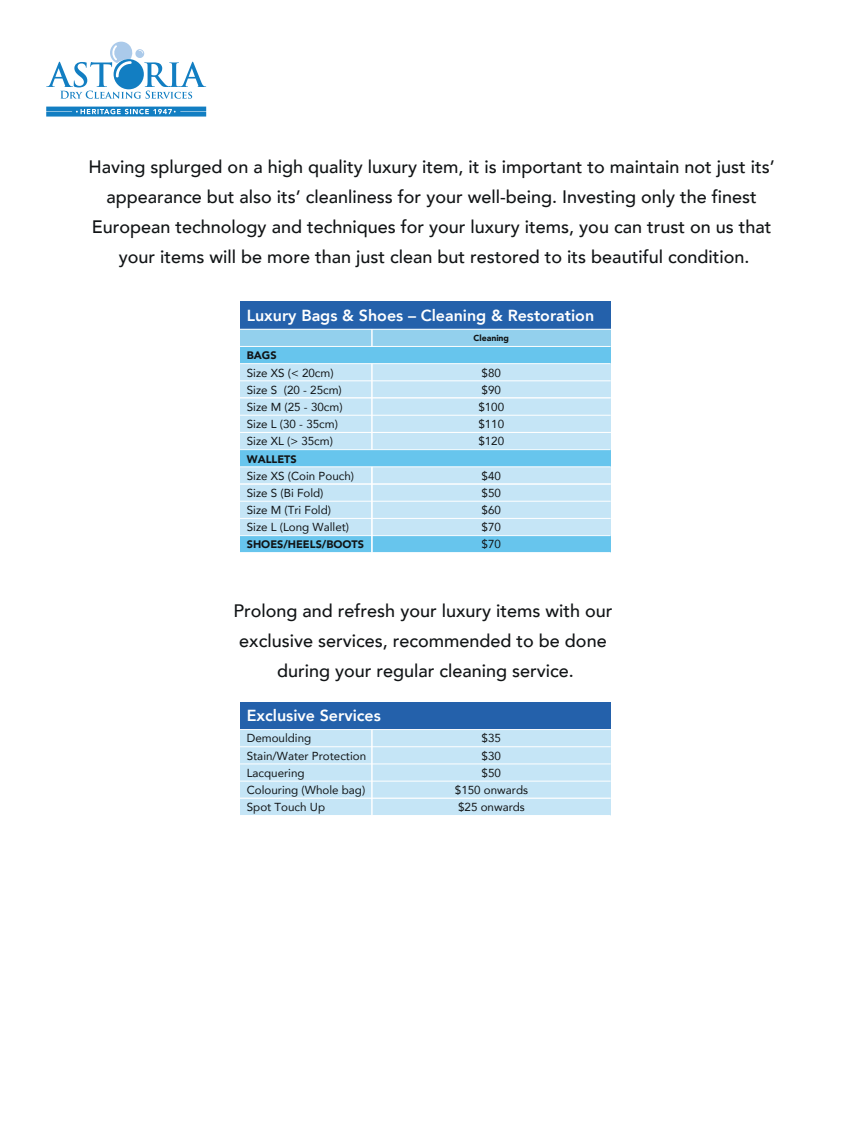
<style>
.page{position:relative;width:851px;height:1134px;background:#fff}
.page>*{position:absolute;margin:0;border:0;box-sizing:border-box;transform-origin:0 0}
.t1{font:500 18px/30px "Avenir";color:#111416;text-align:center}
.t2{font:800 16px "Avenir";color:#fff}
.t3{font:11.6px/17.4px "Avenir";color:#111416}
.t4{font:900 10.9px "Avenir";color:#111416}
.t5{font:900 8.7px "Avenir";color:#111416}
</style>
<div class="page">
<svg style="left:46px;top:41px;width:160px;height:58px"></svg>
<svg style="left:46px;top:107px;width:160px;height:10px;background:#3e96cd"></svg>
<div style="left:240px;top:518px;width:370px;height:18px;background:#c5e5f6"></div>
<div style="left:240px;top:381px;width:370px;height:17px;background:#c5e5f6"></div>
<div style="left:240px;top:364px;width:370px;height:17px;background:#c5e5f6"></div>
<div style="left:240px;top:329px;width:370px;height:17px;background:#93d0ed"></div>
<div style="left:240px;top:346px;width:370px;height:18px;background:#67c5ed"></div>
<div style="left:240px;top:301px;width:370px;height:28px;background:#2461ab"></div>
<svg style="left:371px;top:330px;width:1px;height:16px"></svg>
<hr style="left:240px;top:346px;width:370px;height:1px;background:#fff">
<hr style="left:240px;top:363px;width:370px;height:1px;background:#fff">
<hr style="left:240px;top:380px;width:370px;height:1px;background:#fff">
<hr style="left:240px;top:329px;width:371px;height:1px;background:#fff">
<div style="left:240px;top:398px;width:370px;height:17px;background:#c5e5f6"></div>
<hr style="left:240px;top:398px;width:370px;height:1px;background:#fff">
<div style="left:240px;top:484px;width:370px;height:17px;background:#c5e5f6"></div>
<div style="left:240px;top:501px;width:370px;height:17px;background:#c5e5f6"></div>
<div style="left:240px;top:467px;width:370px;height:17px;background:#c5e5f6"></div>
<div style="left:240px;top:432px;width:370px;height:18px;background:#c5e5f6"></div>
<div style="left:240px;top:450px;width:370px;height:17px;background:#67c5ed"></div>
<div style="left:240px;top:415px;width:370px;height:17px;background:#c5e5f6"></div>
<hr style="left:240px;top:432px;width:370px;height:1px;background:#fff">
<hr style="left:240px;top:449px;width:370px;height:1px;background:#fff">
<hr style="left:240px;top:466px;width:370px;height:1px;background:#fff">
<div style="left:240px;top:536px;width:370px;height:17px;background:#67c5ed"></div>
<hr style="left:240px;top:535px;width:370px;height:1px;background:#fff">
<hr style="left:240px;top:552px;width:370px;height:1px;background:#fff">
<hr style="left:240px;top:484px;width:370px;height:1px;background:#fff">
<hr style="left:240px;top:501px;width:370px;height:1px;background:#fff">
<hr style="left:240px;top:518px;width:370px;height:1px;background:#fff">
<hr style="left:371px;top:364px;width:1px;height:86px;background:#fff">
<hr style="left:240px;top:415px;width:370px;height:1px;background:#fff">
<hr style="left:371px;top:467px;width:1px;height:86px;background:#fff">
<div style="left:240px;top:781px;width:370px;height:17px;background:#c5e5f6"></div>
<div style="left:240px;top:764px;width:370px;height:17px;background:#c5e5f6"></div>
<div style="left:240px;top:729px;width:370px;height:18px;background:#c5e5f6"></div>
<div style="left:240px;top:747px;width:370px;height:17px;background:#c5e5f6"></div>
<div style="left:240px;top:702px;width:370px;height:27px;background:#2461ab"></div>
<hr style="left:240px;top:746px;width:370px;height:1px;background:#fff">
<hr style="left:240px;top:763px;width:370px;height:1px;background:#fff">
<hr style="left:240px;top:781px;width:370px;height:1px;background:#fff">
<hr style="left:240px;top:729px;width:371px;height:1px;background:#fff">
<div style="left:240px;top:798px;width:370px;height:17px;background:#c5e5f6"></div>
<hr style="left:240px;top:798px;width:370px;height:1px;background:#fff">
<hr style="left:371px;top:729px;width:1px;height:86px;background:#fff">
<p class="t1" style="left:88px;top:151px;width:687px">Having splurged on a high quality luxury item, it is important to maintain not just its’ appearance but also its’ cleanliness for your well-being. Investing only the finest European technology and techniques for your luxury items, you can trust on us that your items will be more than just clean but restored to its beautiful condition.</p>
<p class="t2" style="left:247px;top:302px;width:349px">Luxury Bags &amp; Shoes – Cleaning &amp; Restoration</p>
<p class="t4" style="left:247px;top:346px;width:31px">BAGS</p>
<p class="t3" style="left:247px;top:381px;width:96px">Size S (20 - 25cm)</p>
<p class="t3" style="left:481px;top:381px;width:21px">$90</p>
<p class="t5" style="left:473px;top:331px;width:37px">Cleaning</p>
<p class="t3" style="left:247px;top:364px;width:88px">Size XS (&lt; 20cm)</p>
<p class="t3" style="left:481px;top:364px;width:21px">$80</p>
<p class="t3" style="left:247px;top:398px;width:97px">Size M (25 - 30cm)</p>
<p class="t3" style="left:247px;top:415px;width:93px">Size L (30 - 35cm)</p>
<p class="t3" style="left:247px;top:432px;width:88px">Size XL (&gt; 35cm)</p>
<p class="t4" style="left:247px;top:449px;width:51px">WALLETS</p>
<p class="t3" style="left:247px;top:467px;width:109px">Size XS (Coin Pouch)</p>
<p class="t3" style="left:247px;top:484px;width:78px">Size S (Bi Fold)</p>
<p class="t3" style="left:247px;top:501px;width:86px">Size M (Tri Fold)</p>
<p class="t3" style="left:247px;top:518px;width:104px">Size L (Long Wallet)</p>
<p class="t4" style="left:247px;top:535px;width:119px">SHOES/HEELS/BOOTS</p>
<p class="t3" style="left:478px;top:398px;width:27px">$100</p>
<p class="t3" style="left:478px;top:415px;width:27px">$110 $120</p>
<p class="t3" style="left:481px;top:467px;width:21px">$40 $50</p>
<p class="t3" style="left:481px;top:501px;width:21px;line-height:17.1px;text-align:justify">$60 $70 $70</p>
<p class="t1" style="left:233px;top:594px;width:380px">Prolong and refresh your luxury items with our exclusive services, recommended to be done during your regular cleaning service.</p>
<p class="t2" style="left:247px;top:703px;width:135px">Exclusive Services</p>
<p class="t3" style="left:247px;top:746px;width:121px">Stain/Water Protection</p>
<p class="t3" style="left:247px;top:729px;width:66px">Demoulding</p>
<p class="t3" style="left:481px;top:729px;width:21px">$35 $30</p>
<p class="t3" style="left:247px;top:764px;width:59px">Lacquering</p>
<p class="t3" style="left:481px;top:764px;width:21px">$50</p>
<p class="t3" style="left:247px;top:781px;width:120px">Colouring (Whole bag)</p>
<p class="t3" style="left:455px;top:781px;width:75px">$150 onwards</p>
<p class="t3" style="left:247px;top:798px;width:80px">Spot Touch Up</p>
<p class="t3" style="left:458px;top:798px;width:68px">$25 onwards</p>
</div>
